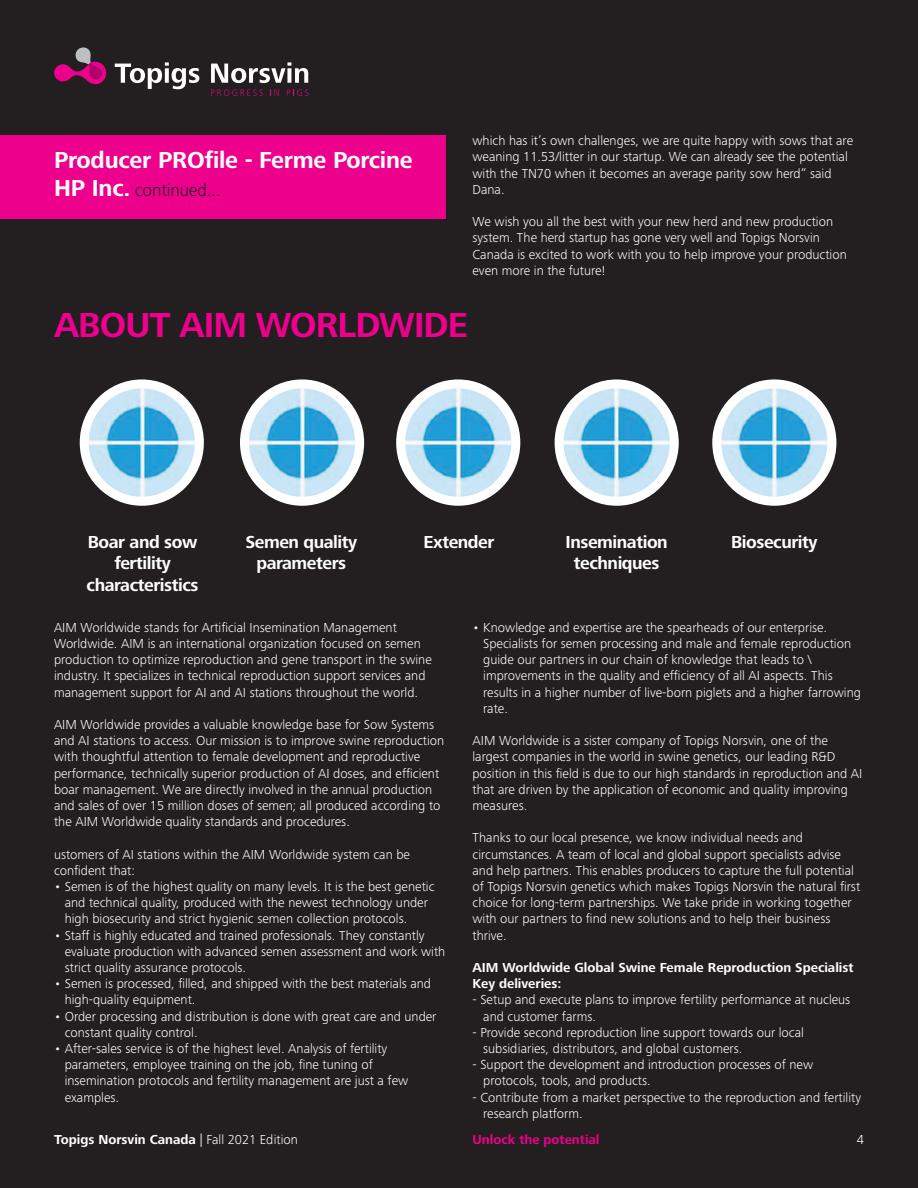
<style>
.page{position:relative;width:918px;height:1188px;background:#231f20}
.page>*{position:absolute;margin:0;border:0;box-sizing:border-box;transform-origin:0 0}
.t1{font:700 36px "Frutiger Next Pro";letter-spacing:-.025em;color:#ec008c}
.t2{font:700 24px "Frutiger Next Pro";letter-spacing:-.01em;color:#fff}
.t3{font:700 18px/21.6px "Frutiger Next Pro";letter-spacing:-.025em;color:#fff;text-align:center}
.t4{font:300 18px "Frutiger Next Pro";letter-spacing:-.01em;color:#231f20}
.t5{font:300 13.5px/16.2px "Frutiger Next Pro";color:#fff}
.t6{font:700 13.5px "Frutiger Next Pro";color:#fff}
.t7{font:700 13.5px "Frutiger Next Pro";color:#ec008c}
.s1{font-weight:700;font-size:24px;color:#fff}
.s2{font-weight:300}
</style>
<div class="page">
<svg style="left:115px;top:62px;width:84px;height:27px"></svg>
<svg style="left:211px;top:62px;width:97px;height:21px"></svg>
<svg style="left:211px;top:89px;width:52px;height:7px"></svg>
<svg style="left:270px;top:90px;width:9px;height:6px"></svg>
<svg style="left:287px;top:89px;width:21px;height:7px"></svg>
<svg style="left:54px;top:47px;width:52px;height:38px"></svg>
<div style="left:0;top:135px;width:446px;height:84px;background:#ec008c"></div>
<img style="left:84px;top:384px;width:114px;height:117px">
<div style="left:80px;top:379px;width:124px;height:127px;border:9px solid #fff;border-radius:50%"></div>
<img style="left:244px;top:385px;width:116px;height:116px">
<div style="left:240px;top:379px;width:124px;height:127px;border:9px solid #fff;border-radius:50%"></div>
<img style="left:405px;top:384px;width:111px;height:117px">
<div style="left:396px;top:379px;width:124px;height:127px;border:9px solid #fff;border-radius:50%"></div>
<img style="left:559px;top:384px;width:111px;height:117px">
<div style="left:555px;top:379px;width:124px;height:127px;border:9px solid #fff;border-radius:50%"></div>
<img style="left:721px;top:384px;width:111px;height:117px">
<div style="left:712px;top:379px;width:124px;height:127px;border:9px solid #fff;border-radius:50%"></div>
<p class="t2" style="left:54px;top:146px;width:360px">Producer PROfile - Ferme Porcine</p>
<p class="t4" style="left:54px;top:180px;width:168px"><span class="s1">HP Inc.</span> continued...</p>
<p class="t5" style="left:472px;top:133px;width:382px">which has it’s own challenges, we are quite happy with sows that are weaning 11.53/litter in our startup. We can already see the potential with the TN70 when it becomes an average parity sow herd” said Dana.</p>
<p class="t5" style="left:472px;top:214px;width:376px">We wish you all the best with your new herd and new production system. The herd startup has gone very well and Topigs Norsvin Canada is excited to work with you to help improve your production even more in the future!</p>
<p class="t1" style="left:54px;top:304px;width:416px">ABOUT AIM WORLDWIDE</p>
<p class="t3" style="left:88px;top:531px;width:111px">Boar and sow</p>
<p class="t3" style="left:87px;top:552px;width:113px">fertility characteristics</p>
<p class="t3" style="left:245px;top:531px;width:113px">Semen quality parameters</p>
<p class="t3" style="left:424px;top:531px;width:72px">Extender</p>
<p class="t3" style="left:566px;top:531px;width:104px">Insemination techniques</p>
<p class="t3" style="left:731px;top:531px;width:88px">Biosecurity</p>
<p class="t5" style="left:54px;top:619px;width:379px">AIM Worldwide stands for Artificial Insemination Management Worldwide. AIM is an international organization focused on semen production to optimize reproduction and gene transport in the swine industry. It specializes in technical reproduction support services and management support for AI and AI stations throughout the world.</p>
<p class="t5" style="left:54px;top:716px;width:392px">AIM Worldwide provides a valuable knowledge base for Sow Systems and AI stations to access. Our mission is to improve swine reproduction with thoughtful attention to female development and reproductive performance, technically superior production of AI doses, and efficient boar management. We are directly involved in the annual production and sales of over 15 million doses of semen; all produced according to the AIM Worldwide quality standards and procedures.</p>
<p class="t5" style="left:54px;top:846px;width:358px">ustomers of AI stations within the AIM Worldwide system can be confident that:</p>
<p class="t5" style="left:54px;top:878px;width:382px">• Semen is of the highest quality on many levels. It is the best genetic</p>
<p class="t5" style="left:65px;top:895px;width:365px">and technical quality, produced with the newest technology under</p>
<p class="t5" style="left:65px;top:911px;width:344px">high biosecurity and strict hygienic semen collection protocols.</p>
<p class="t5" style="left:54px;top:927px;width:372px">• Staff is highly educated and trained professionals. They constantly</p>
<p class="t5" style="left:65px;top:943px;width:382px">evaluate production with advanced semen assessment and work with</p>
<p class="t5" style="left:65px;top:959px;width:183px">strict quality assurance protocols.</p>
<p class="t5" style="left:54px;top:976px;width:379px">• Semen is processed, filled, and shipped with the best materials and</p>
<p class="t5" style="left:65px;top:992px;width:132px">high-quality equipment.</p>
<p class="t5" style="left:54px;top:1008px;width:384px">• Order processing and distribution is done with great care and under</p>
<p class="t5" style="left:65px;top:1024px;width:134px">constant quality control.</p>
<p class="t5" style="left:54px;top:1040px;width:335px">• After-sales service is of the highest level. Analysis of fertility</p>
<p class="t5" style="left:65px;top:1057px;width:310px">parameters, employee training on the job, fine tuning of</p>
<p class="t5" style="left:65px;top:1073px;width:345px">insemination protocols and fertility management are just a few</p>
<p class="t5" style="left:65px;top:1089px;width:56px">examples.</p>
<p class="t5" style="left:472px;top:619px;width:356px">• Knowledge and expertise are the spearheads of our enterprise.</p>
<p class="t5" style="left:483px;top:635px;width:369px">Specialists for semen processing and male and female reproduction</p>
<p class="t5" style="left:483px;top:652px;width:330px">guide our partners in our chain of knowledge that leads to \</p>
<p class="t5" style="left:483px;top:668px;width:351px">improvements in the quality and efficiency of all AI aspects. This</p>
<p class="t5" style="left:483px;top:684px;width:379px">results in a higher number of live-born piglets and a higher farrowing</p>
<p class="t5" style="left:483px;top:700px;width:26px">rate.</p>
<p class="t5" style="left:472px;top:733px;width:391px">AIM Worldwide is a sister company of Topigs Norsvin, one of the largest companies in the world in swine genetics, our leading R&amp;D position in this field is due to our high standards in reproduction and AI that are driven by the application of economic and quality improving measures.</p>
<p class="t5" style="left:472px;top:830px;width:389px">Thanks to our local presence, we know individual needs and circumstances. A team of local and global support specialists advise and help partners. This enables producers to capture the full potential of Topigs Norsvin genetics which makes Topigs Norsvin the natural first choice for long-term partnerships. We take pride in working together with our partners to find new solutions and to help their business thrive.</p>
<p class="t6" style="left:472px;top:960px;width:383px">AIM Worldwide Global Swine Female Reproduction Specialist</p>
<p class="t6" style="left:472px;top:976px;width:90px">Key deliveries:</p>
<p class="t5" style="left:472px;top:992px;width:379px">- Setup and execute plans to improve fertility performance at nucleus</p>
<p class="t5" style="left:483px;top:1008px;width:114px">and customer farms.</p>
<p class="t5" style="left:472px;top:1024px;width:333px">- Provide second reproduction line support towards our local</p>
<p class="t5" style="left:483px;top:1040px;width:261px">subsidiaries, distributors, and global customers.</p>
<p class="t5" style="left:472px;top:1057px;width:342px">- Support the development and introduction processes of new</p>
<p class="t5" style="left:483px;top:1073px;width:169px">protocols, tools, and products.</p>
<p class="t5" style="left:472px;top:1089px;width:390px">- Contribute from a market perspective to the reproduction and fertility</p>
<p class="t5" style="left:483px;top:1105px;width:101px">research platform.</p>
<p class="t6" style="left:54px;top:1132px;width:246px">Topigs Norsvin Canada <span class="s2">| Fall 2021 Edition</span></p>
<p class="t7" style="left:472px;top:1132px;width:129px">Unlock the potential</p>
<p class="t5" style="left:857px;top:1131px;width:9px">4</p>
</div>
